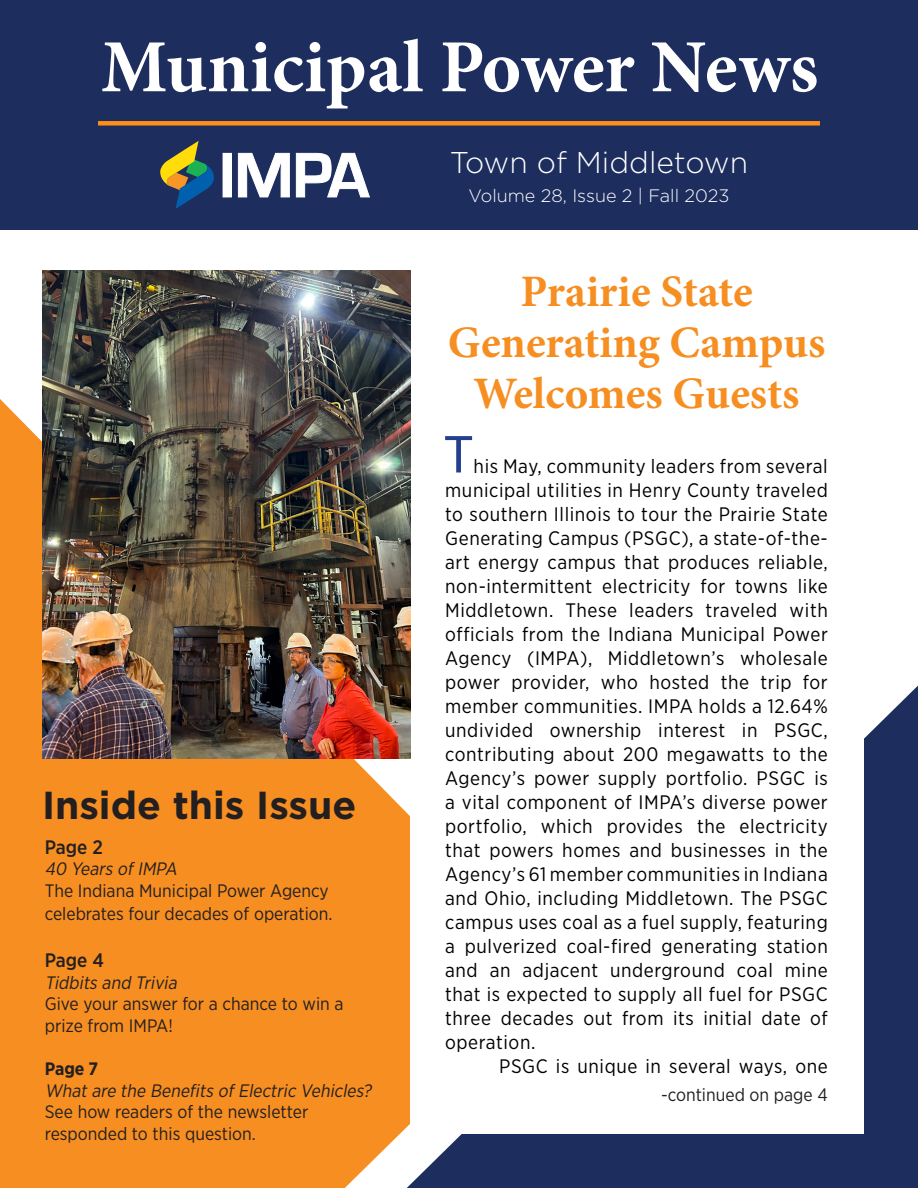
<style>
.page{position:relative;width:918px;height:1188px;background:#fff}
.page>*{position:absolute;margin:0;border:0;box-sizing:border-box;transform-origin:0 0}
.t1{font:700 75px "Minion Pro";letter-spacing:-.005em;color:#fff}
.t2{font:54px "Myriad Pro";color:#253f8e}
.t3{font:700 45px/51px "Minion Pro";color:#f68e21;text-align:center}
.t4{font:700 39px "Gotham";color:#231f20}
.t5{font:300 30px "Gotham";color:#fff}
.t6{font:19.5px/24px "Gotham Narrow";letter-spacing:.03em;color:#000;text-align:justify}
.t7{font:500 19.5px "Gotham Narrow";color:#231f20}
.t8{font:18px/21.6px "Gotham Narrow";color:#231f20}
.t9{font:italic 18px "Gotham Narrow";color:#231f20}
.t10{font:300 18px "Gotham";color:#fff}
.t11{font:700 18px "Gotham Narrow";color:#231f20}
.s1{font-style:italic}
</style>
<div class="page">
<div style="left:0;top:399px;width:411px;height:789px;background:#f68e21"></div>
<div style="left:0;top:0;width:918px;height:230px;background:#1d2d5e"></div>
<svg style="left:407px;top:686px;width:511px;height:502px;background:#2e3a66"></svg>
<div style="left:410px;top:675px;width:454px;height:459px;background:#fff"></div>
<div style="left:98px;top:121px;width:722px;height:5px;background:#ff8e16"></div>
<div style="left:223px;top:153px;width:8px;height:44px;background:#fff"></div>
<div style="left:223px;top:153px;width:9px;height:44px;border:1px solid #fff"></div>
<svg style="left:237px;top:152px;width:133px;height:46px"></svg>
<svg style="left:160px;top:141px;width:54px;height:68px"></svg>
<img style="left:42px;top:270px;width:368px;height:488px">
<p class="t1" style="left:101px;top:14px;width:719px">Municipal Power News</p>
<p class="t4" style="left:42px;top:782px;width:316px">Inside this Issue</p>
<p class="t7" style="left:45px;top:834px;width:60px">Page 2</p>
<p class="t9" style="left:45px;top:858px;width:138px">40 Years ofIMPA</p>
<p class="t8" style="left:45px;top:878px;width:289px;line-height:23.4px">The Indiana Municipal Power Agency celebrates four decades of operation.</p>
<p class="t7" style="left:45px;top:948px;width:61px">Page 4</p>
<p class="t9" style="left:45px;top:971px;width:137px">Tidbits and Trivia</p>
<p class="t8" style="left:45px;top:993px;width:300px">Give your answer for a chance to win a prize from IMPA!</p>
<p class="t11" style="left:45px;top:1057px;width:55px">Page 7</p>
<p class="t8" style="left:45px;top:1079px;width:332px"><span class="s1">Whatare the Benefits ofElectric Vehicles?<br></span>See how readers of the newsletter responded to this question.</p>
<p class="t5" style="left:450px;top:144px;width:300px">Town of Middletown</p>
<p class="t10" style="left:469px;top:185px;width:262px">Volume 28, Issue 2 | Fall 2023</p>
<p class="t3" style="left:448px;top:266px;width:379px">Prairie State<br>Generating Campus<br>Welcomes Guests</p>
<p class="t2" style="left:445px;top:421px;width:28px">T</p>
<p class="t6" style="left:445px;top:453px;width:384px;text-indent:28px">his May, community leaders from several municipal utilities in Henry County traveled to southern Illinois to tour the Prairie State Generating Campus (PSGC), a state-of-the&shy;art energy campus that produces reliable, non-intermittent electricity for towns like Middletown. These leaders traveled with officials from the Indiana Municipal Power Agency (IMPA), Middletown’s wholesale power provider, who hosted the trip for member communities. IMPA holds a 12.64% undivided ownership interest in PSGC, contributing about 200 megawatts to the Agency’s power supply portfolio. PSGC is a vital component of IMPA’s diverse power portfolio, which provides the electricity that powers homes and businesses in the Agency’s 61 member communities in Indiana and Ohio, including Middletown. The PSGC campus uses coal as a fuel supply, featuring a pulverized coal-fired generating station and an adjacent underground coal mine that is expected to supply all fuel for PSGC three decades out from its initial date of operation.</p>
<p class="t6" style="left:499px;top:1053px;width:330px">PSGC is unique in several ways, one</p>
<p class="t8" style="left:661px;top:1083px;width:168px">-continued on page 4</p>
</div>
